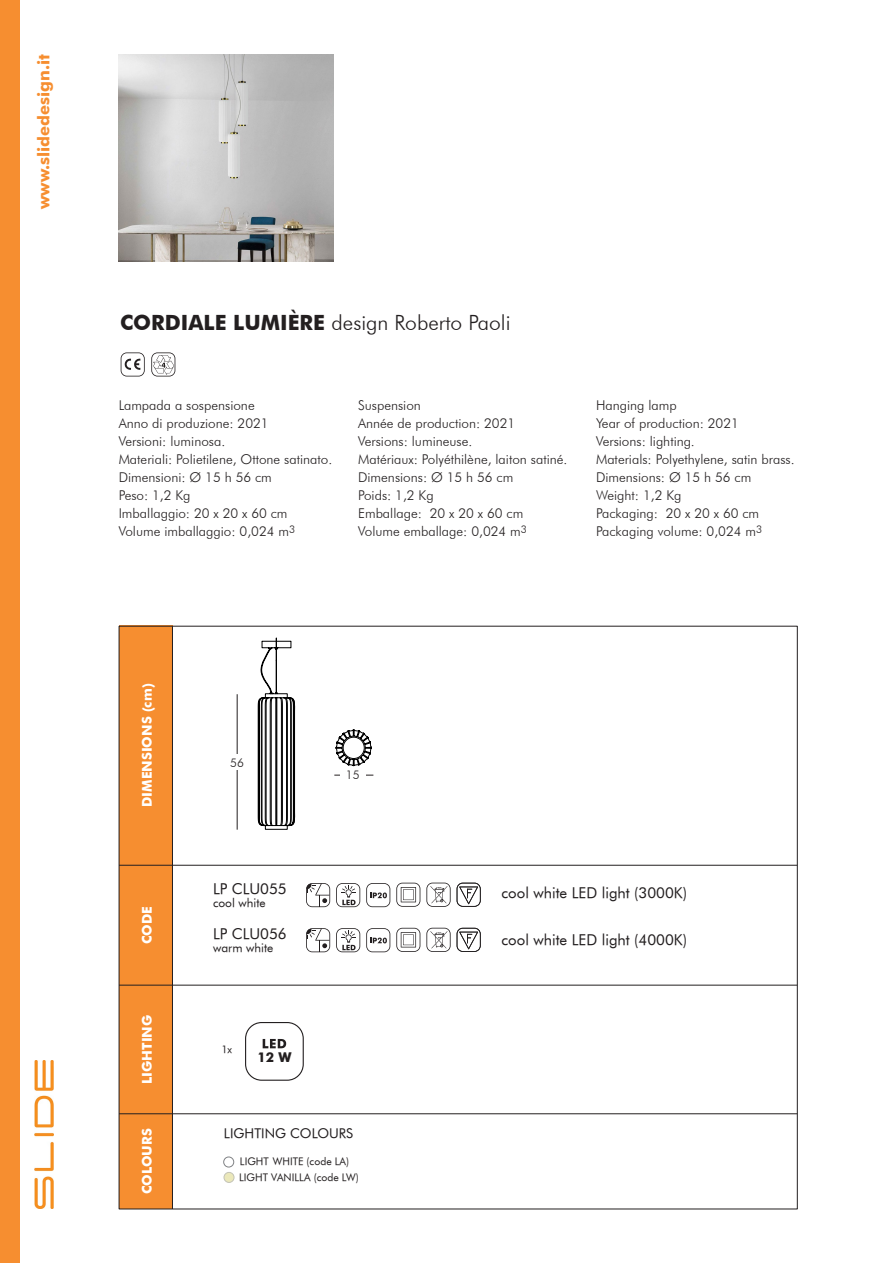
<style>
.page{position:relative;width:893px;height:1263px;background:#fff}
.page>*{position:absolute;margin:0;border:0;box-sizing:border-box;transform-origin:0 0}
.t1{font:300 21px "Futura BT";color:#231f20}
.t2{font:700 16.5px "Futura BT";color:#f68e30}
.t3{font:15px "Futura Book BT";color:#231f20}
.t4{font:300 13.5px/18px "Futura BT";color:#231f20}
.t5{font:700 13.5px "Futura BT";color:#fff}
.t6{font:13.5px "Futura Book BT";color:#231f20}
.t7{font:700 13.5px "Futura BT";color:#231f20}
.t8{font:12px "Futura Book BT";color:#231f20}
.t9{font:300 12px "Futura BT";color:#231f20}
.t10{font:10.5px/15.6px "Futura Book BT";color:#231f20}
.s1{font-weight:700}
</style>
<div class="page">
<div style="left:0;top:0;width:20px;height:1263px;background:#f68e30"></div>
<img style="left:35px;top:1060px;width:19px;height:149px">
<img style="left:119px;top:54px;width:215px;height:207px">
<svg style="left:121px;top:352px;width:24px;height:24px"></svg>
<svg style="left:151px;top:352px;width:24px;height:24px"></svg>
<hr style="left:237px;top:694px;width:1px;height:136px;background:#231f20">
<div style="left:224px;top:755px;width:26px;height:15px;background:#fff"></div>
<hr style="left:334px;top:775px;width:39px;height:1px;background:#231f20">
<div style="left:340px;top:767px;width:25px;height:15px;background:#fff"></div>
<div style="left:119px;top:626px;width:53px;height:583px;background:#f68e30"></div>
<hr style="left:172px;top:626px;width:1px;height:583px;background:#231f20">
<hr style="left:119px;top:1113px;width:678px;height:1px;background:#231f20">
<hr style="left:119px;top:865px;width:678px;height:1px;background:#231f20">
<hr style="left:119px;top:985px;width:678px;height:1px;background:#231f20">
<div style="left:223px;top:1156px;width:11px;height:11px;border:1px solid #808285;border-radius:50%"></div>
<svg style="left:258px;top:638px;width:37px;height:192px"></svg>
<div style="left:224px;top:1172px;width:10px;height:10px;background:#ebe8ba;border-radius:50%"></div>
<div style="left:224px;top:1172px;width:10px;height:11px;border:1px solid #c3c3b6;border-radius:50%"></div>
<svg style="left:245px;top:1022px;width:59px;height:59px"></svg>
<svg style="left:336px;top:729px;width:36px;height:38px"></svg>
<svg style="left:396px;top:883px;width:24px;height:24px"></svg>
<svg style="left:457px;top:883px;width:24px;height:24px"></svg>
<svg style="left:426px;top:883px;width:25px;height:24px"></svg>
<svg style="left:306px;top:883px;width:24px;height:24px"></svg>
<svg style="left:366px;top:883px;width:24px;height:24px"></svg>
<svg style="left:396px;top:928px;width:24px;height:24px"></svg>
<svg style="left:457px;top:928px;width:24px;height:24px"></svg>
<svg style="left:426px;top:928px;width:25px;height:24px"></svg>
<svg style="left:306px;top:928px;width:24px;height:24px"></svg>
<svg style="left:366px;top:928px;width:24px;height:24px"></svg>
<svg style="left:336px;top:883px;width:24px;height:24px"></svg>
<svg style="left:336px;top:928px;width:24px;height:24px"></svg>
<p class="t2" style="left:34px;top:209px;width:156px;rotate:-90deg">www.slidedesign.it</p>
<h1 class="t1" style="left:120px;top:310px;width:392px"><span class="s1">CORDIALE LUMIÈRE</span> design Roberto Paoli</h1>
<p class="t4" style="left:119px;top:396px;width:215px">Lampada a sospensione<br>Anno di produzione: 2021<br>Versioni: luminosa.<br>Materiali: Polietilene, Ottone satinato.<br>Dimensioni: Ø 15 h 56 cm<br>Peso: 1,2 Kg<br>Imballaggio: 20 x 20 x 60 cm<br>Volume imballaggio: 0,024 m<sup>3</sup></p>
<p class="t4" style="left:358px;top:396px;width:211px">Suspension<br>Année de production: 2021<br>Versions: lumineuse.<br>Matériaux: Polyéthilène, laiton satiné.<br>Dimensions: Ø 15 h 56 cm<br>Poids: 1,2 Kg<br>Emballage: 20 x 20 x 60 cm<br>Volume emballage: 0,024 m<sup>3</sup></p>
<p class="t4" style="left:596px;top:396px;width:200px">Hanging lamp<br>Year of production: 2021<br>Versions: lighting.<br>Materials: Polyethylene, satin brass.<br>Dimensions: Ø 15 h 56 cm<br>Weight: 1,2 Kg<br>Packaging: 20 x 20 x 60 cm<br>Packaging volume: 0,024 m<sup>3</sup></p>
<p class="t5" style="left:139px;top:807px;width:125px;rotate:-90deg">DIMENSIONS (cm)</p>
<p class="t5" style="left:139px;top:944px;width:40px;rotate:-90deg">CODE</p>
<p class="t5" style="left:139px;top:1084px;width:71px;rotate:-90deg">LIGHTING</p>
<p class="t5" style="left:139px;top:1194px;width:67px;rotate:-90deg">COLOURS</p>
<p class="t9" style="left:230px;top:755px;width:15px">56</p>
<p class="t3" style="left:213px;top:879px;width:75px">LP CLU055</p>
<p class="t8" style="left:213px;top:895px;width:54px">cool white</p>
<p class="t3" style="left:213px;top:924px;width:75px">LP CLU056</p>
<p class="t8" style="left:213px;top:941px;width:62px">warm white</p>
<p class="t10" style="left:221px;top:1042px;width:12px">1x</p>
<p class="t7" style="left:257px;top:1049px;width:36px">12 W</p>
<p class="t9" style="left:346px;top:767px;width:15px">15</p>
<p class="t6" style="left:224px;top:1125px;width:130px">LIGHTING COLOURS</p>
<p class="t10" style="left:239px;top:1154px;width:121px">LIGHT WHITE (code LA)<br>LIGHT VANILLA (code LW)</p>
<p class="t3" style="left:501px;top:883px;width:187px">cool white LED light (3000K)</p>
<p class="t3" style="left:501px;top:930px;width:187px">cool white LED light (4000K)</p>
</div>
